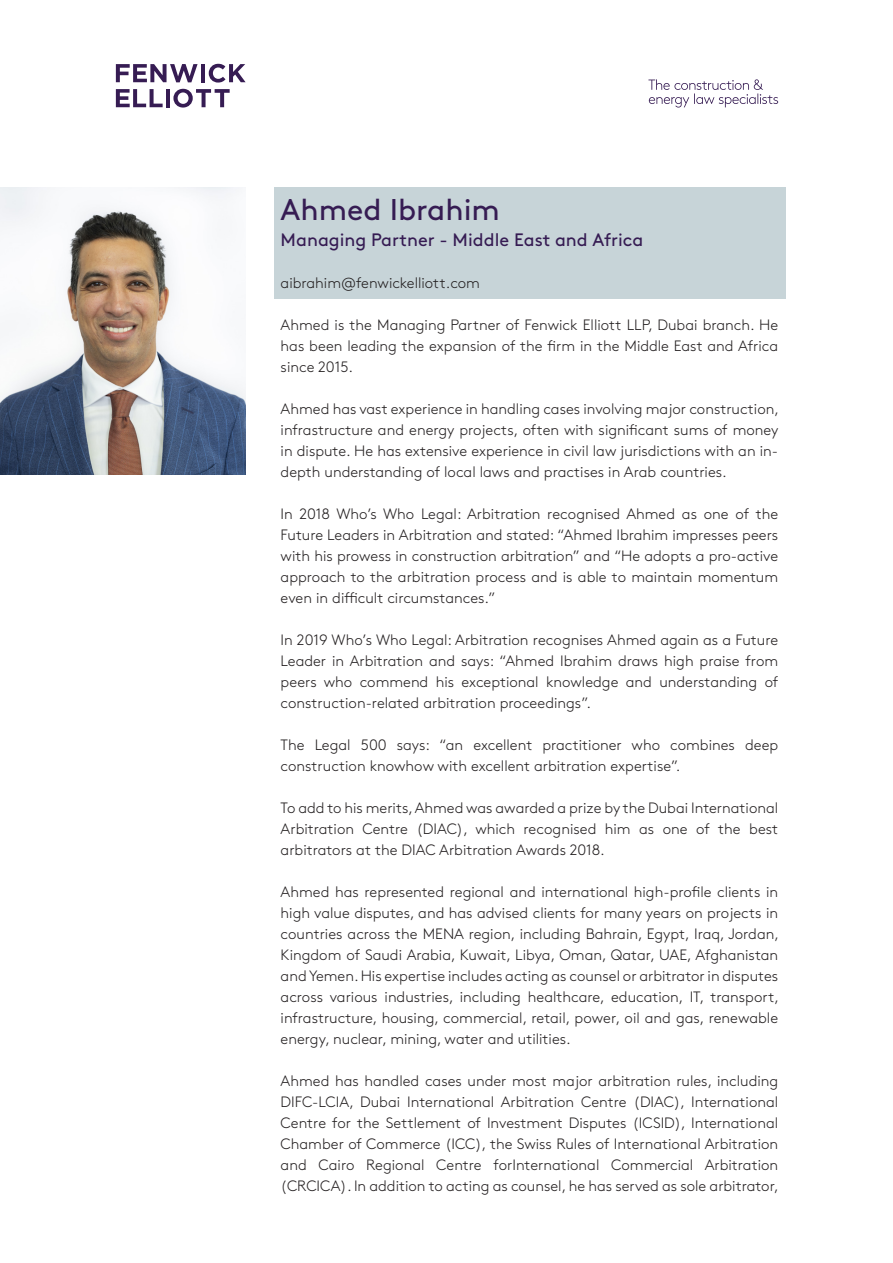
<style>
.page{position:relative;width:893px;height:1263px;background:#fff}
.page>*{position:absolute;margin:0;border:0;box-sizing:border-box;transform-origin:0 0}
.t1{font:30px "Brown";color:#361c53}
.t2{font:18px "Brown";color:#361c53}
.t3{font:300 15px/21px "Brown";color:#231f20;text-align:justify}
</style>
<div class="page">
<div style="left:274px;top:187px;width:511px;height:112px;background:#c7d4d8"></div>
<svg style="left:648px;top:79px;width:130px;height:29px"></svg>
<svg style="left:116px;top:64px;width:82px;height:18px"></svg>
<hr style="left:201px;top:64px;width:4px;height:18px;background:#361c53">
<svg style="left:209px;top:64px;width:37px;height:19px"></svg>
<svg style="left:116px;top:89px;width:47px;height:18px"></svg>
<hr style="left:166px;top:89px;width:4px;height:18px;background:#361c53">
<svg style="left:173px;top:89px;width:57px;height:19px"></svg>
<img style="left:0;top:187px;width:246px;height:287px">
<p class="t1" style="left:281px;top:187px;width:221px">Ahmed Ibrahim</p>
<p class="t2" style="left:281px;top:226px;width:364px">Managing Partner - Middle East and Africa</p>
<p class="t3" style="left:281px;top:271px;width:201px">aibrahim@fenwickelliott.com</p>
<p class="t3" style="left:281px;top:313px;width:499px">Ahmed is the Managing Partner of Fenwick Elliott LLP, Dubai branch. He has been leading the expansion of the firm in the Middle East and Africa since 2015.</p>
<p class="t3" style="left:281px;top:397px;width:500px">Ahmed has vast experience in handling cases involving major construction, infrastructure and energy projects, often with significant sums of money in dispute. He has extensive experience in civil law jurisdictions with an in&shy;depth understanding of local laws and practises in Arab countries.</p>
<p class="t3" style="left:281px;top:502px;width:499px">In 2018 Who’s Who Legal: Arbitration recognised Ahmed as one of the Future Leaders in Arbitration and stated: “Ahmed Ibrahim impresses peers with his prowess in construction arbitration” and “He adopts a pro-active approach to the arbitration process and is able to maintain momentum even in difficult circumstances.”</p>
<p class="t3" style="left:281px;top:628px;width:499px">In 2019 Who’s Who Legal: Arbitration recognises Ahmed again as a Future Leader in Arbitration and says: “Ahmed Ibrahim draws high praise from peers who commend his exceptional knowledge and understanding of construction-related arbitration proceedings”.</p>
<p class="t3" style="left:281px;top:733px;width:499px">The Legal 500 says: “an excellent practitioner who combines deep construction knowhow with excellent arbitration expertise”.</p>
<p class="t3" style="left:281px;top:796px;width:499px">To add to his merits, Ahmed was awarded a prize by the Dubai International Arbitration Centre (DIAC), which recognised him as one of the best arbitrators at the DIAC Arbitration Awards 2018.</p>
<p class="t3" style="left:281px;top:880px;width:500px">Ahmed has represented regional and international high-profile clients in high value disputes, and has advised clients for many years on projects in countries across the MENA region, including Bahrain, Egypt, Iraq, Jordan, Kingdom of Saudi Arabia, Kuwait, Libya, Oman, Qatar, UAE, Afghanistan and Yemen. His expertise includes acting as counsel or arbitrator in disputes across various industries, including healthcare, education, IT, transport, infrastructure, housing, commercial, retail, power, oil and gas, renewable energy, nuclear, mining, water and utilities.</p>
<p class="t3" style="left:281px;top:1069px;width:500px">Ahmed has handled cases under most major arbitration rules, including DIFC-LCIA, Dubai International Arbitration Centre (DIAC), International Centre for the Settlement of Investment Disputes (ICSID), International Chamber of Commerce (ICC), the Swiss Rules of International Arbitration and Cairo Regional Centre forInternational Commercial Arbitration (CRCICA). In addition to acting as counsel, he has served as sole arbitrator,</p>
</div>
